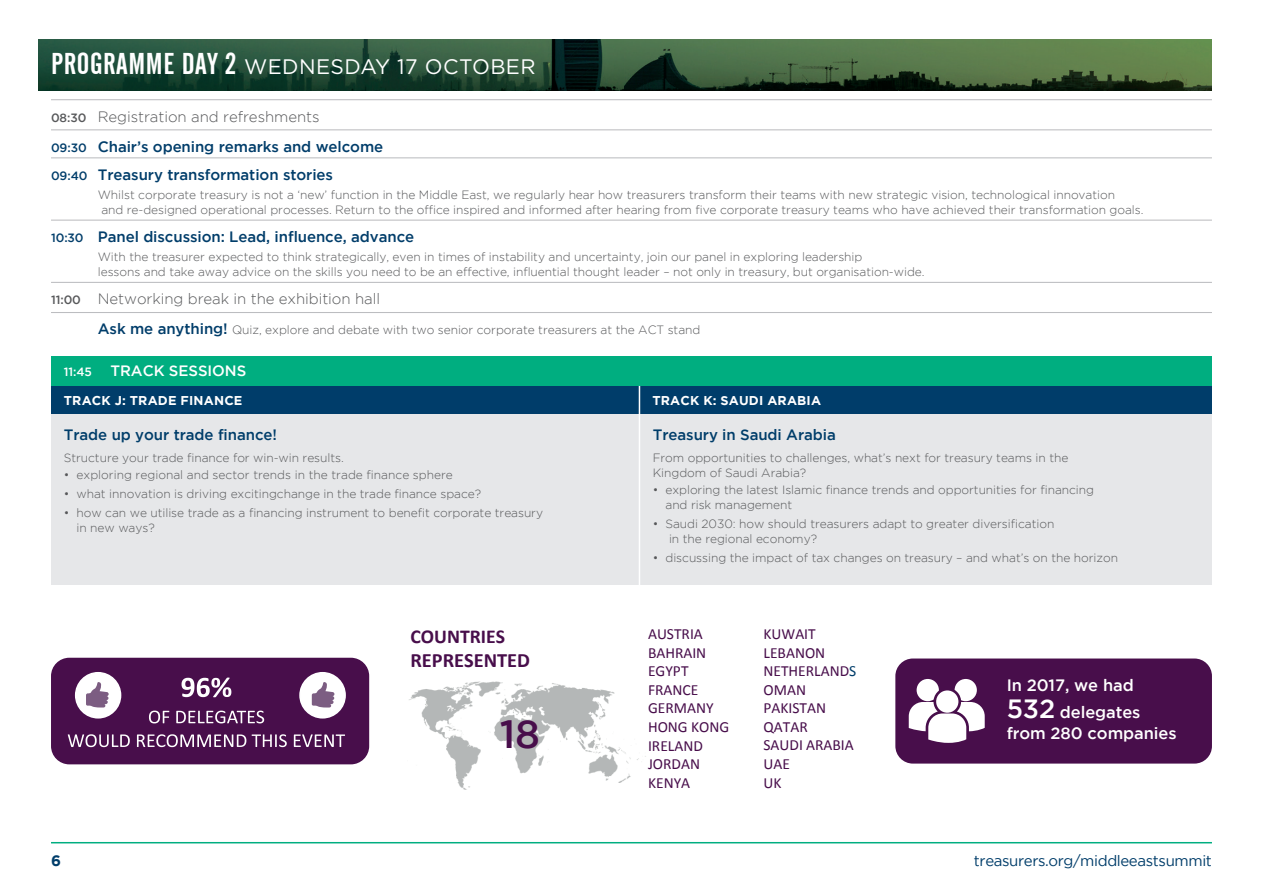
<style>
.page{position:relative;width:1263px;height:893px;background:#fff}
.page>*{position:absolute;margin:0;border:0;box-sizing:border-box;transform-origin:0 0}
.t1{font:500 39.45px "Gotham";color:#480e4b}
.t2{font:21px "Gotham";letter-spacing:.02em;color:#fff}
.t3{font:700 20.4px "Calibri";color:#480e4b}
.t4{font:700 19.65px "Calibri";color:#480e4b}
.t5{font:500 16.5px/26.4px "Gotham";letter-spacing:-.005em;color:#fff}
.t6{font:15.6px "Calibri";color:#480e4b}
.t7{font:15.45px/18.6px "Calibri";color:#480e4b}
.t8{font:500 15px/30.2px "Gotham";letter-spacing:-.005em;color:#003d6a}
.t9{font:300 15px "Gotham";letter-spacing:-.005em;color:#57585a}
.t10{font:15px "Gotham";letter-spacing:-.025em;color:#003d6a}
.t11{font:500 15px "Gotham";letter-spacing:-.005em;color:#fff}
.t12{font:700 15px "Gotham";color:#003d6a}
.t13{font:700 12.75px "Gotham";letter-spacing:.015em;color:#fff}
.t14{font:300 12px/15px "Gotham";letter-spacing:-.005em;color:#57585a}
.s1{font-family:"Alternate Gothic No 2 BT";font-size:30px}
.s2{font-size:12px;color:#57585a}
.s3{font-weight:300;color:#57585a}
.s4{font-size:12px}
.s5{font-weight:500;font-size:12px}
.s6{font-weight:500;font-size:15px;color:#003d6a}
.s7{color:#003d6a}
.s8{font-size:26.4px}
</style>
<div class="page">
<hr style="left:51px;top:99px;width:1161px;height:1px;background:#bcbdc0">
<hr style="left:51px;top:129px;width:1161px;height:1px;background:#bcbdc0">
<hr style="left:51px;top:157px;width:1161px;height:1px;background:#bcbdc0">
<hr style="left:51px;top:220px;width:1161px;height:1px;background:#bcbdc0">
<hr style="left:51px;top:282px;width:1161px;height:1px;background:#bcbdc0">
<hr style="left:51px;top:312px;width:1161px;height:1px;background:#bcbdc0">
<img style="left:38px;top:39px;width:1174px;height:51px">
<div style="left:51px;top:386px;width:1161px;height:30px;background:#003d6a"></div>
<div style="left:51px;top:356px;width:1161px;height:30px;background:#00ae80"></div>
<div style="left:51px;top:415px;width:1161px;height:170px;background:#e6e7e9"></div>
<hr style="left:639px;top:386px;width:1px;height:208px;background:#fff">
<div style="left:895px;top:658px;width:317px;height:106px;background:#480e4b;border-radius:18px"></div>
<svg style="left:909px;top:679px;width:76px;height:64px"></svg>
<svg style="left:51px;top:658px;width:318px;height:106px;background:#643366"></svg>
<img style="left:409px;top:681px;width:237px;height:109px">
<hr style="left:51px;top:842px;width:1161px;height:1px;background:#00ae80">
<h2 class="t2" style="left:51px;top:53px;width:486px"><span class="s1">PROGRAMME DAY 2</span> WEDNESDAY 17 OCTOBER</h2>
<p class="t8" style="left:51px;top:101px;width:334px"><span class="s2">08:30</span> <span class="s3">Registration and refreshments<br></span><span class="s4">09:30</span> Chair’s opening remarks and welcome</p>
<p class="t8" style="left:51px;top:159px;width:284px"><span class="s4">09:40</span> Treasury transformation stories</p>
<p class="t14" style="left:98px;top:187px;width:1047px">Whilst corporate treasury is not a ‘new’ function in the Middle East, we regularly hear how treasurers transform their teams with new strategic vision, technological innovation<br>and re-designed operational processes. Return to the office inspired and informed after hearing from five corporate treasury teams who have achieved their transformation goals.</p>
<p class="t8" style="left:51px;top:221px;width:365px"><span class="s4">10:30</span> Panel discussion: Lead, influence, advance</p>
<p class="t14" style="left:98px;top:249px;width:828px">With the treasurer expected to think strategically, even in times of instability and uncertainty, join our panel in exploring leadership<br>lessons and take away advice on the skills you need to be an effective, influential thought leader – not only in treasury, but organisation-wide.</p>
<p class="t9" style="left:51px;top:291px;width:331px"><span class="s5">11:00</span> Networking break in the exhibition hall</p>
<p class="t14" style="left:98px;top:322px;width:604px"><span class="s6">Ask me anything!</span> Quiz, explore and debate with two senior corporate treasurers at the ACT stand</p>
<p class="t11" style="left:64px;top:363px;width:184px"><span class="s4">11:45</span> TRACK SESSIONS</p>
<p class="t13" style="left:64px;top:393px;width:180px">TRACK J: TRADE FINANCE</p>
<p class="t8" style="left:64px;top:420px;width:215px">Trade up your trade finance!</p>
<p class="t14" style="left:64px;top:450px;width:282px">Structure your trade finance for win-win results.</p>
<p class="t14" style="left:64px;top:467px;width:391px">• exploring regional and sector trends in the trade finance sphere</p>
<p class="t14" style="left:64px;top:486px;width:419px">• what innovation is driving excitingchange in the trade finance space?</p>
<p class="t14" style="left:77px;top:506px;width:468px;text-indent:-13px">• how can we utilise trade as a financing instrument to benefit corporate treasury in new ways?</p>
<h3 class="t4" style="left:410px;top:624px;width:96px">COUNTRIES</h3>
<h3 class="t3" style="left:410px;top:648px;width:121px">REPRESENTED</h3>
<h1 class="t1" style="left:500px;top:712px;width:42px">18</h1>
<p class="t13" style="left:652px;top:393px;width:170px">TRACK K: SAUDI ARABIA</p>
<p class="t8" style="left:653px;top:420px;width:185px">Treasury in Saudi Arabia</p>
<p class="t14" style="left:653px;top:450px;width:417px">From opportunities to challenges, what’s next for treasury teams in the<br>Kingdom of Saudi Arabia?</p>
<p class="t14" style="left:665px;top:482px;width:430px;text-indent:-13px">• exploring the latest Islamic finance trends and opportunities for financing and risk management</p>
<p class="t14" style="left:669px;top:516px;width:387px;text-indent:-16px">• Saudi 2030: how should treasurers adapt to greater diversification in the regional economy?</p>
<p class="t14" style="left:653px;top:551px;width:467px">• discussing the impact of tax changes on treasury – and what’s on the horizon</p>
<p class="t7" style="left:648px;top:625px;width:60px">AUSTRIA<br>BAHRAIN<br>EGYPT</p>
<h3 class="t6" style="left:648px;top:680px;width:52px">FRANCE</h3>
<p class="t7" style="left:648px;top:699px;width:83px">GERMANY<br>HONG KONG<br>IRELAND<br>JORDAN<br>KENYA</p>
<p class="t7" style="left:763px;top:625px;width:94px">KUWAIT<br>LEBANON<br>NETHERLAND<span class="s7">S<br></span>OMAN<br>PAKISTAN<br>QATAR<br>SAUDI ARABIA<br>UAE<br>UK</p>
<h3 class="t5" style="left:1007px;top:672px;width:135px">In 2017, we had<br><span class="s8">532</span> delegates</h3>
<h3 class="t5" style="left:1007px;top:719px;width:171px">from 280 companies</h3>
<p class="t12" style="left:51px;top:852px;width:11px">6</p>
<p class="t10" style="left:974px;top:852px;width:239px">treasurers.org/middleeastsummit</p>
</div>
